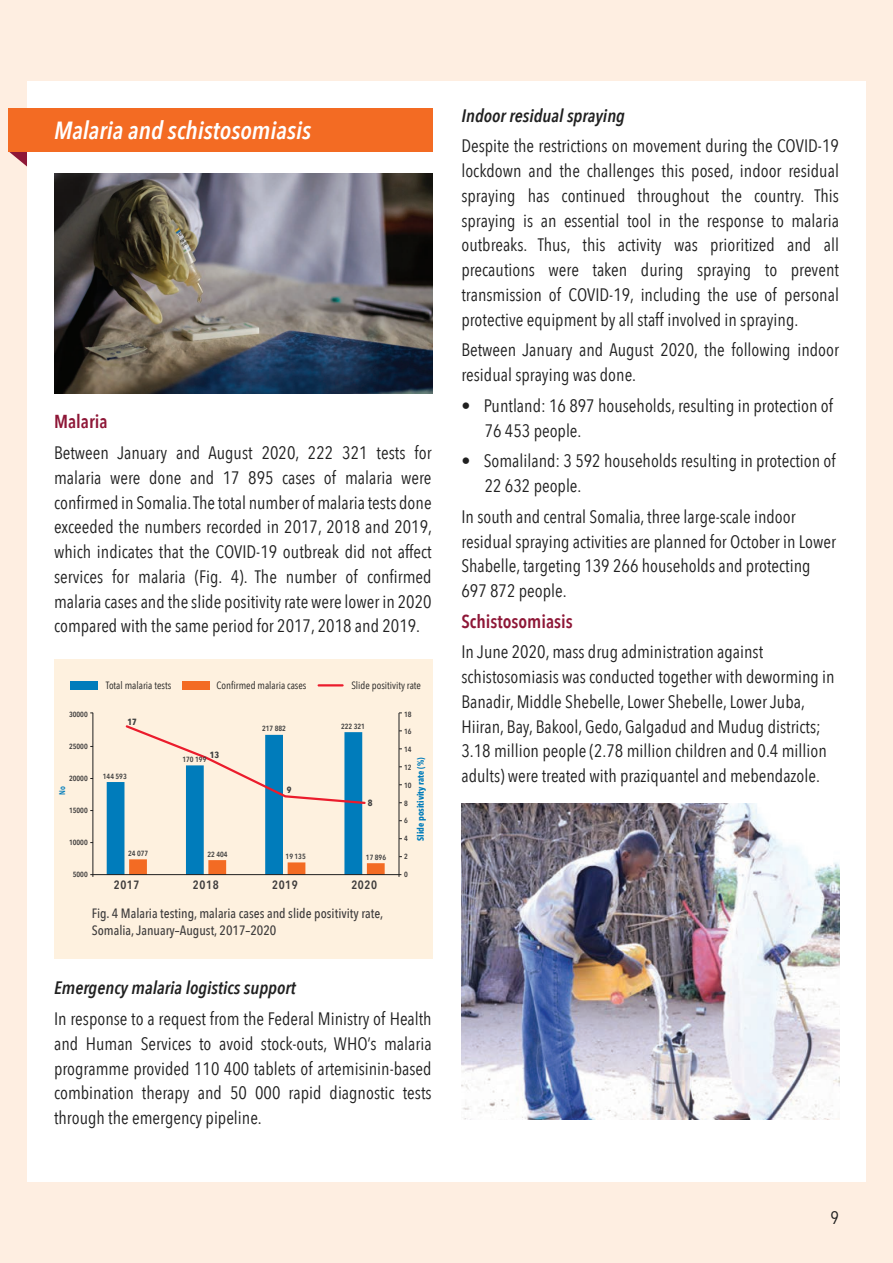
<style>
.page{position:relative;width:893px;height:1263px;background:#feeee1}
.page>*{position:absolute;margin:0;border:0;box-sizing:border-box;transform-origin:0 0}
.t1{font:italic 600 24.75px "Avenir Next Condensed";color:#fff}
.t2{font:600 18.75px "Avenir Next Condensed";color:#8e1737}
.t3{font:18px/24.8px "Avenir Next Condensed";color:#202020}
.t4{font:italic 600 18px "Avenir Next Condensed";color:#202020}
.t5{font:500 13.5px/16.2px "Avenir Next Condensed";color:#3f3d3d}
.t6{font:600 12px "Avenir Next Condensed";letter-spacing:.05em;color:#3f3d3d}
.t7{font:10.5px "Avenir Next Condensed";color:#202020}
.t8{font:700 9px "Avenir Next Condensed";color:#007cbb}
.t9{font:700 9px "Avenir Next Condensed";color:#404040}
.t10{font:600 8.25px "Avenir Next Condensed";color:#007cbb}
.t11{font:600 7.5px "Avenir Next Condensed";color:#404040}
.t12{font:600 7.5px "Avenir Next Condensed";color:#3f3d3d}
</style>
<div class="page">
<div style="left:27px;top:81px;width:839px;height:1100px;background:#fff"></div>
<div style="left:54px;top:660px;width:378px;height:299px;background:#fef1df"></div>
<img style="left:461px;top:803px;width:378px;height:317px">
<svg style="left:8px;top:151px;width:19px;height:15px"></svg>
<div style="left:8px;top:108px;width:424px;height:43px;background:#f36b23"></div>
<img style="left:54px;top:174px;width:378px;height:219px">
<svg style="left:107px;top:725px;width:278px;height:149px"></svg>
<div style="left:71px;top:681px;width:27px;height:9px;background:#007cbb"></div>
<div style="left:182px;top:681px;width:27px;height:9px;background:#f36b23"></div>
<hr style="left:319px;top:684px;width:24px;height:2px;background:#eb1c2c">
<hr style="left:90px;top:874px;width:311px;height:1px;background:#202020">
<hr style="left:93px;top:713px;width:1px;height:164px;background:#202020">
<hr style="left:399px;top:713px;width:1px;height:164px;background:#202020">
<h1 class="t1" style="left:54px;top:115px;width:259px">Malaria and schistosomiasis</h1>
<p class="t2" style="left:54px;top:405px;width:55px">Malaria</p>
<p class="t3" style="left:54px;top:439px;width:380px;text-align:justify">Between January and August 2020, 222 321 tests for malaria were done and 17 895 cases of malaria were confirmed in Somalia. The total number of malaria tests done exceeded the numbers recorded in 2017, 2018 and 2019, which indicates that the COVID-19 outbreak did not affect services for malaria (Fig. 4). The number of confirmed malaria cases and the slide positivity rate were lower in 2020 compared with the same period for 2017, 2018 and 2019.</p>
<p class="t7" style="left:106px;top:676px;width:67px">Total malaria tests</p>
<p class="t7" style="left:217px;top:676px;width:91px">Confirmed malaria cases</p>
<p class="t7" style="left:351px;top:676px;width:71px">Slide positivity rate</p>
<p class="t12" style="left:69px;top:707px;width:20px">30000</p>
<p class="t9" style="left:128px;top:716px;width:11px">17</p>
<p class="t11" style="left:262px;top:722px;width:25px">217 882</p>
<p class="t11" style="left:341px;top:720px;width:25px">222 321</p>
<p class="t12" style="left:404px;top:707px;width:9px">18</p>
<p class="t12" style="left:404px;top:725px;width:9px">16</p>
<p class="t12" style="left:69px;top:740px;width:20px">25000</p>
<p class="t12" style="left:69px;top:772px;width:20px">20000</p>
<p class="t10" style="left:55px;top:795px;width:10px;rotate:-90deg">No</p>
<p class="t12" style="left:69px;top:804px;width:20px">15000</p>
<p class="t12" style="left:69px;top:836px;width:20px">10000</p>
<p class="t11" style="left:103px;top:769px;width:25px">144 593</p>
<p class="t9" style="left:210px;top:749px;width:11px">13</p>
<p class="t11" style="left:182px;top:753px;width:25px">170 199</p>
<p class="t9" style="left:287px;top:784px;width:6px">9</p>
<p class="t9" style="left:368px;top:797px;width:6px">8</p>
<p class="t12" style="left:404px;top:743px;width:9px">14</p>
<p class="t8" style="left:415px;top:841px;width:85px;rotate:-90deg">Slide positivity rate (%)</p>
<p class="t12" style="left:404px;top:761px;width:9px">12</p>
<p class="t12" style="left:404px;top:779px;width:9px">10</p>
<p class="t12" style="left:404px;top:796px;width:5px">8</p>
<p class="t12" style="left:404px;top:814px;width:5px">6</p>
<p class="t12" style="left:404px;top:832px;width:5px">4</p>
<p class="t11" style="left:128px;top:847px;width:22px">24 077</p>
<p class="t11" style="left:207px;top:848px;width:22px">22 404</p>
<p class="t11" style="left:286px;top:850px;width:22px">19 135</p>
<p class="t11" style="left:366px;top:851px;width:22px">17 896</p>
<p class="t12" style="left:404px;top:850px;width:5px">2</p>
<p class="t12" style="left:73px;top:868px;width:16px">5000</p>
<p class="t12" style="left:404px;top:867px;width:5px">0</p>
<p class="t6" style="left:114px;top:874px;width:27px">2017</p>
<p class="t6" style="left:193px;top:874px;width:27px">2018</p>
<p class="t6" style="left:272px;top:874px;width:27px">2019</p>
<p class="t6" style="left:351px;top:874px;width:27px">2020</p>
<p class="t5" style="left:92px;top:905px;width:293px">Fig. 4 Malaria testing, malaria cases and slide positivity rate,<br>Somalia, January–August, 2017–2020</p>
<p class="t4" style="left:54px;top:977px;width:243px">Emergency malaria logistics support</p>
<p class="t3" style="left:54px;top:1006px;width:379px;text-align:justify">In response to a request from the Federal Ministry of Health and Human Services to avoid stock-outs, WHO’s malaria programme provided 110 400 tablets of artemisinin-based combination therapy and 50 000 rapid diagnostic tests through the emergency pipeline.</p>
<p class="t4" style="left:461px;top:104px;width:165px">Indoor residual spraying</p>
<p class="t3" style="left:461px;top:133px;width:379px;text-align:justify">Despite the restrictions on movement during the COVID-19 lockdown and the challenges this posed, indoor residual spraying has continued throughout the country. This spraying is an essential tool in the response to malaria outbreaks. Thus, this activity was prioritized and all precautions were taken during spraying to prevent transmission of COVID-19, including the use of personal protective equipment by all staff involved in spraying.</p>
<p class="t3" style="left:461px;top:337px;width:379px">Between January and August 2020, the following indoor residual spraying was done.</p>
<p class="t3" style="left:485px;top:392px;width:350px;text-indent:-23px">• Puntland: 16 897 households, resulting in protection of<br>76 453 people.</p>
<p class="t3" style="left:485px;top:448px;width:353px;text-indent:-23px">• Somaliland: 3 592 households resulting in protection of<br>22 632 people.</p>
<p class="t3" style="left:461px;top:503px;width:376px">In south and central Somalia, three large-scale indoor residual spraying activities are planned for October in Lower Shabelle, targeting 139 266 households and protecting 697 872 people.</p>
<p class="t2" style="left:461px;top:605px;width:113px">Schistosomiasis</p>
<p class="t3" style="left:461px;top:639px;width:375px">In June 2020, mass drug administration against schistosomiasis was conducted together with deworming in Banadir, Middle Shebelle, Lower Shebelle, Lower Juba, Hiiran, Bay, Bakool, Gedo, Galgadud and Mudug districts; 3.18 million people (2.78 million children and 0.4 million adults) were treated with praziquantel and mebendazole.</p>
<p class="t3" style="left:830px;top:1205px;width:10px">9</p>
</div>
